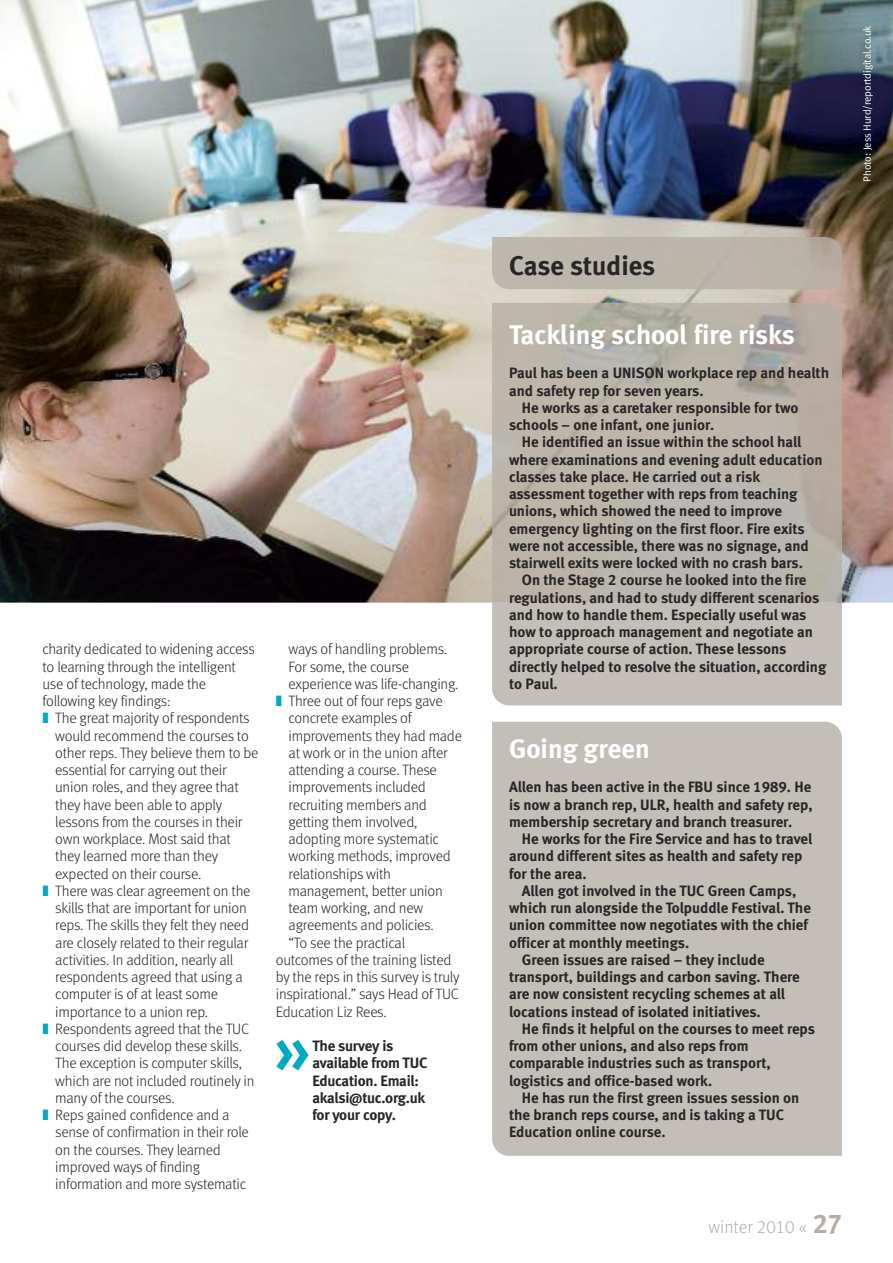
<style>
.page{position:relative;width:893px;height:1263px;background:#fff}
.page>*{position:absolute;margin:0;border:0;box-sizing:border-box;transform-origin:0 0}
.t1{font:700 27px "Meta Plus";color:#fff}
.t2{font:700 27px "Meta Plus";color:#272627}
.t3{font:300 18px "Meta";color:#b5aea6}
.t4{font:15px/17.2px "Meta Bold LF";color:#272627}
.t5{font:15px "Meta Light LF";letter-spacing:-.015em;color:#272627}
.t6{font:10.5px "Meta Plus Normal";letter-spacing:-.01em;color:#fff}
.s1{color:#00abc1}
.s2{font-family:"Meta Light Expert";font-weight:400}
.s3{font-family:"Meta Plus Bold Caps";font-weight:400;font-size:27px}
</style>
<div class="page">
<img style="left:0;top:0;width:893px;height:603px">
<div style="left:492px;top:603px;width:350px;height:102px;background:#c4beb8"></div>
<img style="left:492px;top:303px;width:350px;height:300px">
<div style="left:492px;top:997px;width:350px;height:159px;background:#c4beb8"></div>
<div style="left:492px;top:722px;width:350px;height:275px;background:#c4beb8"></div>
<div style="left:492px;top:237px;width:350px;height:52px;background:#bbb6ab"></div>
<svg style="left:276px;top:1040px;width:33px;height:30px"></svg>
<p class="t5" style="left:43px;top:644px;width:214px">charity dedicated to widening access</p>
<p class="t5" style="left:43px;top:661px;width:195px">to learning through the intelligent</p>
<p class="t5" style="left:43px;top:678px;width:165px">use of technology, made the</p>
<p class="t5" style="left:43px;top:696px;width:130px">following key findings:</p>
<p class="t5" style="left:43px;top:713px;width:209px"><span class="s1">❚</span> The great majority of respondents</p>
<p class="t5" style="left:55px;top:730px;width:195px">would recommend the courses to</p>
<p class="t5" style="left:55px;top:747px;width:205px">other reps. They believe them to be</p>
<p class="t5" style="left:55px;top:765px;width:173px">essential for carrying out their</p>
<p class="t5" style="left:55px;top:782px;width:185px">union roles, and they agree that</p>
<p class="t5" style="left:55px;top:799px;width:168px">they have been able to apply</p>
<p class="t5" style="left:55px;top:816px;width:189px">lessons from the courses in their</p>
<p class="t5" style="left:55px;top:834px;width:177px">own workplace. Most said that</p>
<p class="t5" style="left:55px;top:851px;width:165px">they learned more than they</p>
<p class="t5" style="left:55px;top:868px;width:148px">expected on their course.</p>
<p class="t5" style="left:43px;top:885px;width:210px"><span class="s1">❚</span> There was clear agreement on the</p>
<p class="t5" style="left:55px;top:903px;width:193px">skills that are important for union</p>
<p class="t5" style="left:55px;top:920px;width:195px">reps. The skills they felt they need</p>
<p class="t5" style="left:55px;top:937px;width:194px">are closely related to their regular</p>
<p class="t5" style="left:55px;top:954px;width:179px">activities. In addition, nearly all</p>
<p class="t5" style="left:55px;top:972px;width:189px">respondents agreed that using a</p>
<p class="t5" style="left:55px;top:989px;width:164px">computer is of at least some</p>
<p class="t5" style="left:55px;top:1006px;width:154px">importance to a union rep.</p>
<p class="t5" style="left:43px;top:1023px;width:208px"><span class="s1">❚</span> Respondents agreed that the TUC</p>
<p class="t5" style="left:55px;top:1041px;width:188px">courses did develop these skills.</p>
<p class="t5" style="left:55px;top:1058px;width:188px">The exception is computer skills,</p>
<p class="t5" style="left:55px;top:1075px;width:201px">which are not included routinely in</p>
<p class="t5" style="left:55px;top:1092px;width:121px">many of the courses.</p>
<p class="t5" style="left:43px;top:1110px;width:188px"><span class="s1">❚</span> Reps gained confidence and a</p>
<p class="t5" style="left:55px;top:1127px;width:195px">sense of confirmation in their role</p>
<p class="t5" style="left:55px;top:1144px;width:167px">on the courses. They learned</p>
<p class="t5" style="left:55px;top:1161px;width:146px">improved ways of finding</p>
<p class="t5" style="left:55px;top:1179px;width:193px">information and more systematic</p>
<p class="t5" style="left:289px;top:644px;width:160px">ways of handling problems.</p>
<p class="t5" style="left:289px;top:661px;width:122px">For some, the course</p>
<p class="t5" style="left:289px;top:678px;width:172px">experience was life-changing.</p>
<p class="t5" style="left:276px;top:696px;width:169px"><span class="s1">❚</span> Three out of four reps gave</p>
<p class="t5" style="left:289px;top:713px;width:125px">concrete examples of</p>
<p class="t5" style="left:289px;top:730px;width:175px">improvements they had made</p>
<p class="t5" style="left:289px;top:747px;width:161px">at work or in the union after</p>
<p class="t5" style="left:289px;top:765px;width:150px">attending a course. These</p>
<p class="t5" style="left:289px;top:782px;width:139px">improvements included</p>
<p class="t5" style="left:289px;top:799px;width:140px">recruiting members and</p>
<p class="t5" style="left:289px;top:816px;width:130px">getting them involved,</p>
<p class="t5" style="left:289px;top:834px;width:152px">adopting more systematic</p>
<p class="t5" style="left:289px;top:851px;width:164px">working methods, improved</p>
<p class="t5" style="left:289px;top:868px;width:104px">relationships with</p>
<p class="t5" style="left:289px;top:885px;width:156px">management, better union</p>
<p class="t5" style="left:289px;top:903px;width:136px">team working, and new</p>
<p class="t5" style="left:289px;top:920px;width:147px">agreements and policies.</p>
<p class="t5" style="left:289px;top:937px;width:118px">“To see the practical</p>
<p class="t5" style="left:276px;top:954px;width:177px">outcomes of the training listed</p>
<p class="t5" style="left:276px;top:972px;width:185px">by the reps in this survey is truly</p>
<p class="t5" style="left:276px;top:989px;width:185px">inspirational.” says Head of TUC</p>
<p class="t5" style="left:276px;top:1006px;width:113px">Education Liz Rees.</p>
<p class="t4" style="left:312px;top:1039px;width:117px">The survey is available from TUC<br>Education. Email: akalsi@tuc.org.uk for your copy.</p>
<h1 class="t2" style="left:509px;top:250px;width:148px">Case studies</h1>
<h1 class="t1" style="left:509px;top:319px;width:287px">Tackling school fire risks</h1>
<p class="t4" style="left:509px;top:366px;width:322px">Paul has been a UNISON workplace rep and health</p>
<p class="t4" style="left:509px;top:383px;width:196px">and safety rep for seven years.</p>
<p class="t4" style="left:522px;top:400px;width:278px">He works as a caretaker responsible for two</p>
<p class="t4" style="left:509px;top:418px;width:207px">schools – one infant, one junior.</p>
<p class="t4" style="left:522px;top:435px;width:281px">He identified an issue within the school hall</p>
<p class="t4" style="left:509px;top:452px;width:315px">where examinations and evening adult education</p>
<p class="t4" style="left:509px;top:469px;width:253px">classes take place. He carried out a risk</p>
<p class="t4" style="left:509px;top:487px;width:290px">assessment together with reps from teaching</p>
<p class="t4" style="left:509px;top:504px;width:274px">unions, which showed the need to improve</p>
<p class="t4" style="left:509px;top:521px;width:297px">emergency lighting on the first floor. Fire exits</p>
<p class="t4" style="left:509px;top:538px;width:301px">were not accessible, there was no signage, and</p>
<p class="t4" style="left:509px;top:556px;width:295px">stairwell exits were locked with no crash bars.</p>
<p class="t4" style="left:522px;top:573px;width:286px">On the Stage 2 course he looked into the fire</p>
<p class="t4" style="left:509px;top:590px;width:312px">regulations, and had to study different scenarios</p>
<p class="t4" style="left:509px;top:607px;width:299px">and how to handle them. Especially useful was</p>
<p class="t4" style="left:509px;top:625px;width:305px">how to approach management and negotiate an</p>
<p class="t4" style="left:509px;top:642px;width:279px">appropriate course of action. These lessons</p>
<p class="t4" style="left:509px;top:659px;width:319px">directly helped to resolve the situation, according</p>
<p class="t4" style="left:509px;top:676px;width:50px">to Paul.</p>
<h1 class="t1" style="left:509px;top:733px;width:142px">Going green</h1>
<p class="t4" style="left:509px;top:780px;width:305px;text-align:justify">Allen has been active in the FBU since 1989. He is now a branch rep, ULR, health and safety rep, membership secretary and branch treasurer.</p>
<p class="t4" style="left:509px;top:832px;width:305px;text-indent:13px">He works for the Fire Service and has to travel around different sites as health and safety rep for the area.</p>
<p class="t4" style="left:522px;top:883px;width:276px">Allen got involved in the TUC Green Camps,</p>
<p class="t4" style="left:509px;top:901px;width:303px">which run alongside the Tolpuddle Festival. The</p>
<p class="t4" style="left:509px;top:918px;width:301px">union committee now negotiates with the chief</p>
<p class="t4" style="left:509px;top:935px;width:182px">officer at monthly meetings.</p>
<p class="t4" style="left:522px;top:952px;width:244px">Green issues are raised – they include</p>
<p class="t4" style="left:509px;top:970px;width:292px">transport, buildings and carbon saving. There</p>
<p class="t4" style="left:509px;top:987px;width:278px">are now consistent recycling schemes at all</p>
<p class="t4" style="left:509px;top:1004px;width:253px">locations instead of isolated initiatives.</p>
<p class="t4" style="left:522px;top:1021px;width:295px">He finds it helpful on the courses to meet reps</p>
<p class="t4" style="left:509px;top:1039px;width:241px">from other unions, and also reps from</p>
<p class="t4" style="left:509px;top:1056px;width:263px">comparable industries such as transport,</p>
<p class="t4" style="left:509px;top:1073px;width:205px">logistics and office-based work.</p>
<p class="t4" style="left:522px;top:1090px;width:279px">He has run the first green issues session on</p>
<p class="t4" style="left:509px;top:1108px;width:277px">the branch reps course, and is taking a TUC</p>
<p class="t4" style="left:509px;top:1125px;width:158px">Education online course.</p>
<p class="t6" style="left:861px;top:182px;width:158px;rotate:-90deg">Photo: Jess Hurd/reportdigital.co.uk</p>
<p class="t3" style="left:708px;top:1220px;width:135px">winter <span class="s2">2010</span> « <span class="s3">27</span></p>
</div>
